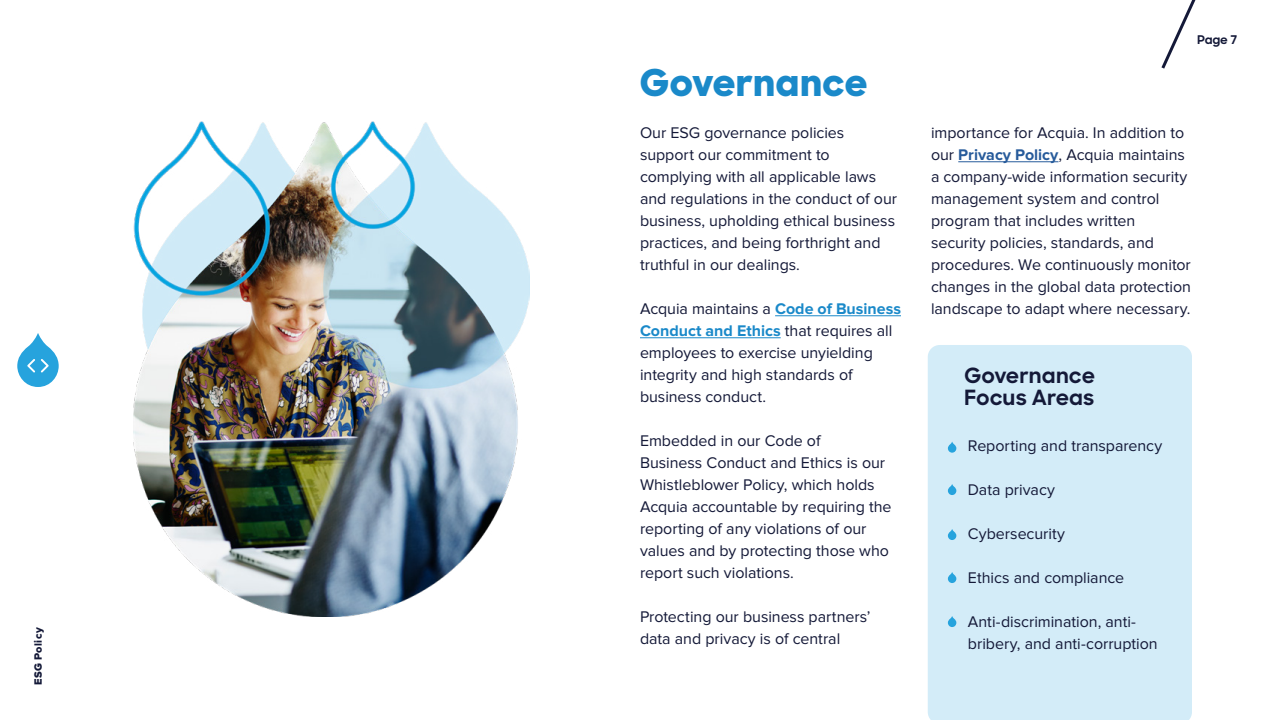
<style>
.page{position:relative;width:1280px;height:720px;background:#fff}
.page>*{position:absolute;margin:0;border:0;box-sizing:border-box;transform-origin:0 0}
.t1{font:800 37px "Sharp Sans";letter-spacing:-.005em;color:#1a89c9}
.t2{font:700 21px/22px "Sharp Sans";color:#141938}
.t3{font:16px/22px "Proxima Nova";letter-spacing:-.005em;color:#141938}
.t4{font:700 12px "Sharp Sans";color:#141938}
.t5{font:11px "Proxima Nova Extrabld";letter-spacing:.03em;color:#141938}
.s1{font-weight:700;color:#1a89c9}
.s2{font-weight:700;color:#275b9b}
</style>
<div class="page">
<div style="left:928px;top:345px;width:264px;height:375px;background:#d3ecf8"></div>
<hr style="left:775px;top:316px;width:126px;height:1px;background:#1a89c9">
<hr style="left:640px;top:338px;width:141px;height:1px;background:#1a89c9">
<hr style="left:958px;top:162px;width:101px;height:1px;background:#275b9b">
<svg style="left:948px;top:442px;width:8px;height:11px"></svg>
<svg style="left:948px;top:484px;width:8px;height:11px"></svg>
<svg style="left:948px;top:529px;width:8px;height:11px"></svg>
<svg style="left:948px;top:572px;width:8px;height:11px"></svg>
<svg style="left:948px;top:616px;width:8px;height:11px"></svg>
<img style="left:133px;top:121px;width:397px;height:496px">
<svg style="left:1161px;top:0;width:35px;height:69px"></svg>
<svg style="left:17px;top:333px;width:42px;height:54px"></svg>
<p class="t5" style="left:32px;top:685px;width:59px;rotate:-90deg">ESG Policy</p>
<h1 class="t1" style="left:640px;top:55px;width:230px">Governance</h1>
<p class="t3" style="left:640px;top:122px;width:259px">Our ESG governance policies support our commitment to complying with all applicable laws and regulations in the conduct of our business, upholding ethical business practices, and being forthright and truthful in our dealings.</p>
<p class="t3" style="left:640px;top:298px;width:262px">Acquia maintains a <span class="s1">Code of Business<br>Conduct and Ethics</span> that requires all employees to exercise unyielding integrity and high standards of business conduct.</p>
<p class="t3" style="left:640px;top:430px;width:253px">Embedded in our Code of<br>Business Conduct and Ethics is our<br>Whistleblower Policy, which holds<br>Acquia accountable by requiring the reporting of any violations of our values and by protecting those who report such violations.</p>
<p class="t3" style="left:640px;top:606px;width:232px">Protecting our business partners’ data and privacy is of central</p>
<p class="t4" style="left:1197px;top:31px;width:41px">Page 7</p>
<p class="t3" style="left:931px;top:122px;width:262px">importance for Acquia. In addition to our <span class="s2">Privacy Policy</span>, Acquia maintains a company-wide information security management system and control program that includes written security policies, standards, and procedures. We continuously monitor changes in the global data protection landscape to adapt where necessary.</p>
<h2 class="t2" style="left:964px;top:364px;width:133px">Governance<br>Focus Areas</h2>
<p class="t3" style="left:968px;top:435px;width:196px">Reporting and transparency</p>
<p class="t3" style="left:968px;top:479px;width:89px">Data privacy</p>
<p class="t3" style="left:968px;top:523px;width:99px">Cybersecurity</p>
<p class="t3" style="left:968px;top:567px;width:158px">Ethics and compliance</p>
<p class="t3" style="left:968px;top:611px;width:191px">Anti-discrimination, anti&shy;bribery, and anti-corruption</p>
</div>
